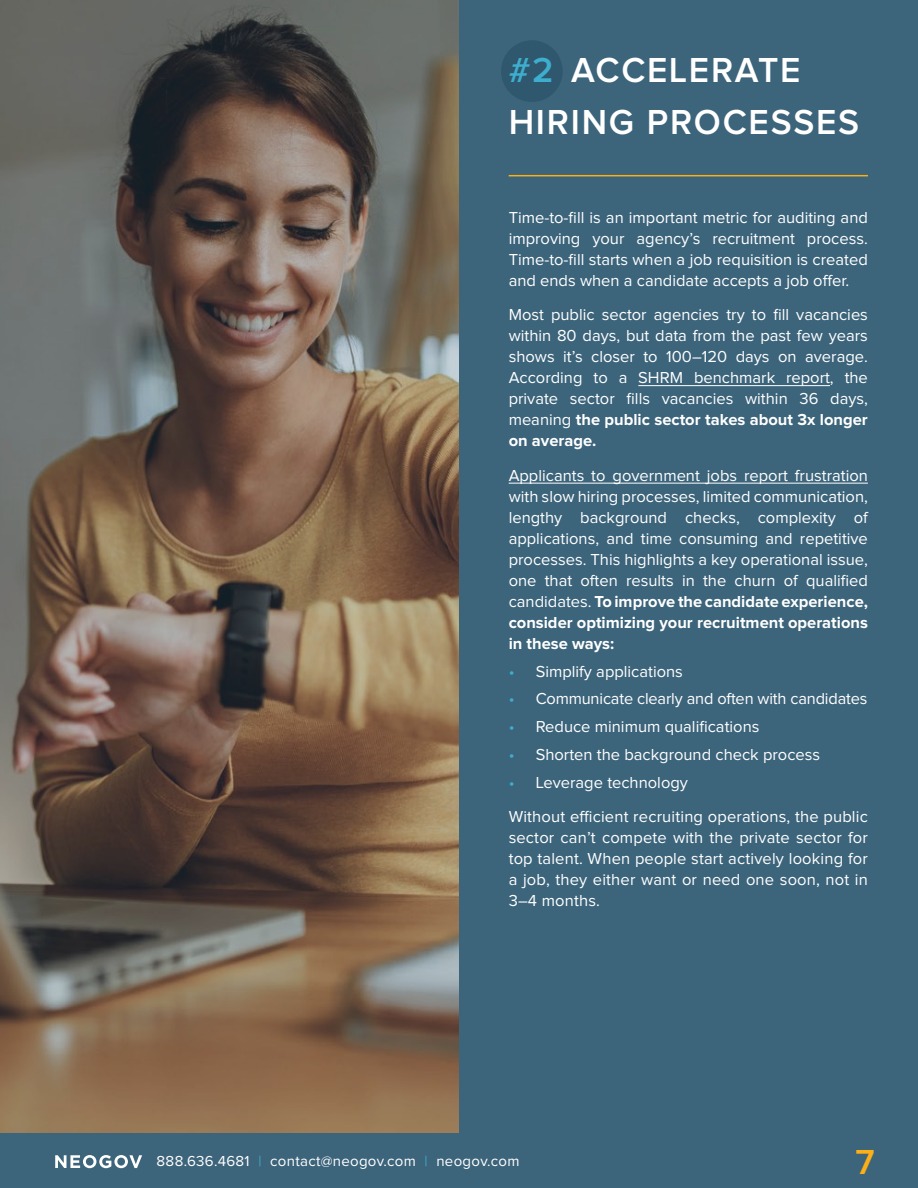
<style>
.page{position:relative;width:918px;height:1188px;background:#fff}
.page>*{position:absolute;margin:0;border:0;box-sizing:border-box;transform-origin:0 0}
.t1{font:600 36px/52.5px "Proxima Nova";letter-spacing:.05em;color:#fff}
.t2{font:600 36px "Proxima Nova";color:#fcaf17}
.t3{font:16.5px/21px "Proxima Nova";color:#fff;text-align:justify}
.t4{font:15px "Proxima Nova";letter-spacing:.02em;color:#fff}
.s1{color:#3eaece}
.s2{font-weight:700}
</style>
<div class="page">
<div style="left:459px;top:0;width:459px;height:1134px;background:#3c647b"></div>
<div style="left:501px;top:40px;width:62px;height:62px;background:#2f576e;border-radius:50%"></div>
<img style="left:0;top:0;width:459px;height:1133px">
<hr style="left:509px;top:175px;width:359px;height:1px;background:#fcaf17">
<hr style="left:638px;top:385px;width:192px;height:1px;background:#fff">
<hr style="left:509px;top:483px;width:359px;height:1px;background:#fff">
<div style="left:0;top:1133px;width:918px;height:55px;background:#3c647b"></div>
<svg style="left:55px;top:1155px;width:87px;height:13px"></svg>
<h1 class="t1" style="left:509px;top:45px;width:352px"><span class="s1">#2</span> ACCELERATE<br>HIRING PROCESSES</h1>
<p class="t3" style="left:509px;top:208px;width:361px">Time-to-fill is an important metric for auditing and improving your agency’s recruitment process.<br>Time-to-fill starts when a job requisition is created and ends when a candidate accepts a job offer.</p>
<p class="t3" style="left:509px;top:305px;width:361px">Most public sector agencies try to fill vacancies within 80 days, but data from the past few years shows it’s closer to 100–120 days on average.<br>According to a SHRM benchmark report, the private sector fills vacancies within 36 days, meaning <span class="s2">the public sector takes about 3x longer on average.</span></p>
<p class="t3" style="left:509px;top:466px;width:361px">Applicants to government jobs report frustration with slow hiring processes, limited communication, lengthy background checks, complexity of applications, and time consuming and repetitive processes. This highlights a key operational issue, one that often results in the churn of qualified candidates. <span class="s2">To improve the candidate experience, consider optimizing your recruitment operations in these ways:</span></p>
<p class="t3" style="left:509px;top:661px;width:176px"><span class="s1">•</span> Simplify applications</p>
<p class="t3" style="left:509px;top:689px;width:360px"><span class="s1">•</span> Communicate clearly and often with candidates</p>
<p class="t3" style="left:509px;top:717px;width:252px"><span class="s1">•</span> Reduce minimum qualifications</p>
<p class="t3" style="left:509px;top:745px;width:313px"><span class="s1">•</span> Shorten the background check process</p>
<p class="t3" style="left:509px;top:766px;width:361px;line-height:34.5px"><span class="s1">•</span> Leverage technology<br>Without efficient recruiting operations, the public</p>
<p class="t3" style="left:509px;top:828px;width:361px">sector can’t compete with the private sector for top talent. When people start actively looking for a job, they either want or need one soon, not in 3–4 months.</p>
<p class="t4" style="left:157px;top:1155px;width:364px">888.636.4681 <span class="s1">|</span> contact@neogov.com <span class="s1">|</span> neogov.com</p>
<h1 class="t2" style="left:855px;top:1145px;width:21px">7</h1>
</div>
